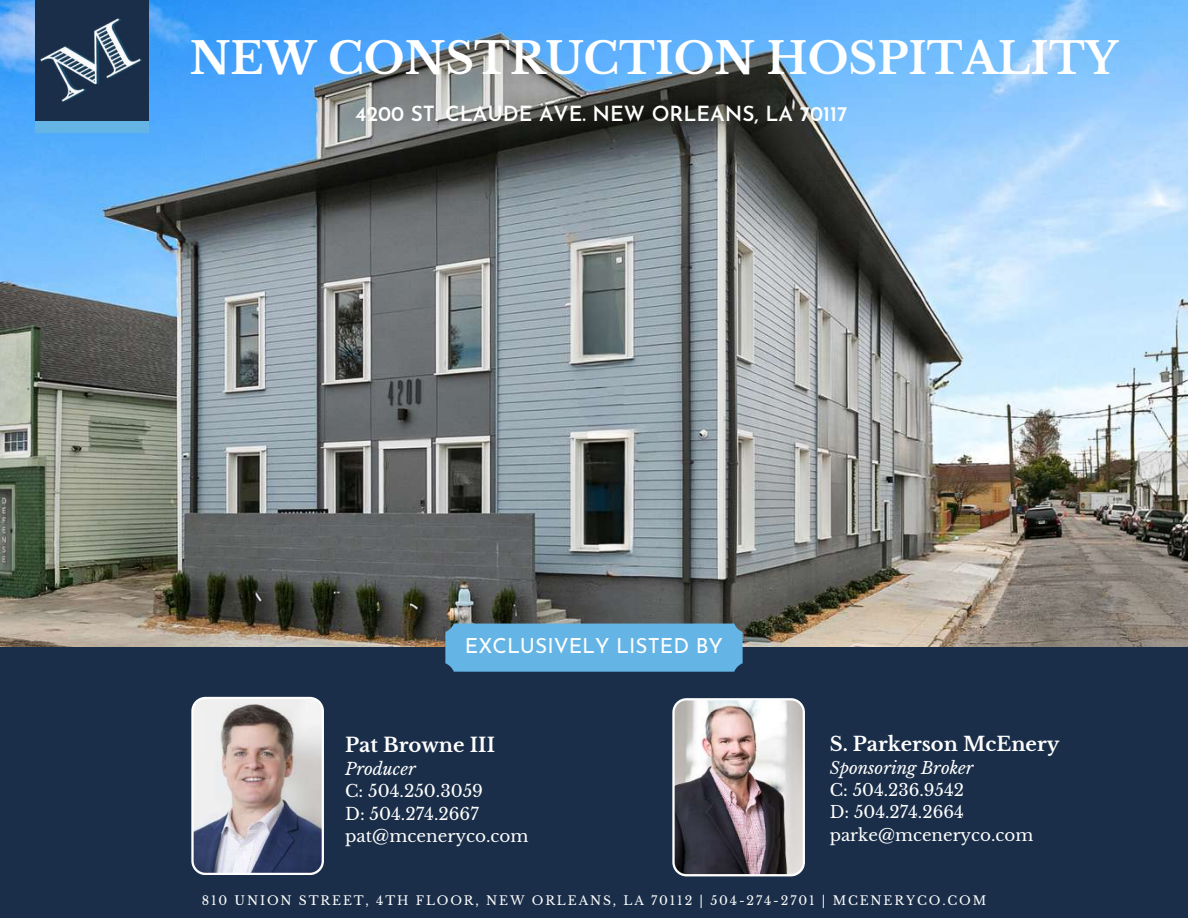
<style>
.page{position:relative;width:1188px;height:918px;background:#fff}
.page>*{position:absolute;margin:0;border:0;box-sizing:border-box;transform-origin:0 0}
.t1{font:700 43.35px "Libre Baskerville";color:#fff}
.t2{font:600 20.85px "Josefin Sans";color:#fff}
.t3{font:20.85px "Josefin Sans";color:#fefefe}
.t4{font:700 19.65px "Libre Baskerville";color:#fefefe}
.t5{font:700 19.5px "Libre Baskerville";color:#fefefe}
.t6{font:16.8px/22.5px "Libre Baskerville";color:#fefefe}
.t7{font:italic 16.8px "Libre Baskerville";color:#fefefe}
.t8{font:16.65px/22.4px "Libre Baskerville";color:#fefefe}
.t9{font:italic 16.65px "Libre Baskerville";color:#fefefe}
.t10{font:12.3px "Libre Baskerville";letter-spacing:.15em;color:#fefefe}
</style>
<div class="page">
<img style="left:0;top:0;width:1188px;height:648px">
<div style="left:0;top:648px;width:1188px;height:270px;background:#1a2e49"></div>
<div style="left:445px;top:624px;width:298px;height:48px;background:#64b4e6"></div>
<div style="left:716px;top:628px;width:19px;height:20px;background:#64b4e6;border-radius:50%"></div>
<div style="left:716px;top:648px;width:19px;height:19px;background:#64b4e6;border-radius:50%"></div>
<div style="left:449px;top:648px;width:20px;height:19px;background:#64b4e6;border-radius:50%"></div>
<div style="left:452px;top:628px;width:19px;height:20px;background:#64b4e6;border-radius:50%"></div>
<img style="left:0;top:0;width:181px;height:150px">
<img style="left:191px;top:697px;width:133px;height:178px">
<img style="left:672px;top:698px;width:133px;height:178px">
<h1 class="t1" style="left:190px;top:32px;width:930px">NEW CONSTRUCTION HOSPITALITY</h1>
<h2 class="t2" style="left:355px;top:105px;width:494px">4200 ST. CLAUDE AVE. NEW ORLEANS, LA 70117</h2>
<h2 class="t3" style="left:465px;top:637px;width:260px">EXCLUSIVELY LISTED BY</h2>
<h3 class="t4" style="left:345px;top:733px;width:151px">Pat Browne III</h3>
<h3 class="t7" style="left:345px;top:758px;width:72px">Producer</h3>
<h3 class="t6" style="left:345px;top:780px;width:185px">C: 504.250.3059<br>D: 504.274.2667 pat@mceneryco.com</h3>
<h3 class="t5" style="left:830px;top:732px;width:231px">S. Parkerson McEnery</h3>
<h3 class="t9" style="left:830px;top:757px;width:145px">Sponsoring Broker</h3>
<h3 class="t8" style="left:830px;top:779px;width:205px">C: 504.236.9542<br>D: 504.274.2664 parke@mceneryco.com</h3>
<p class="t10" style="left:202px;top:893px;width:786px">810 UNION STREET, 4TH FLOOR, NEW ORLEANS, LA 70112 | 504-274-2701 | MCENERYCO.COM</p>
</div>
